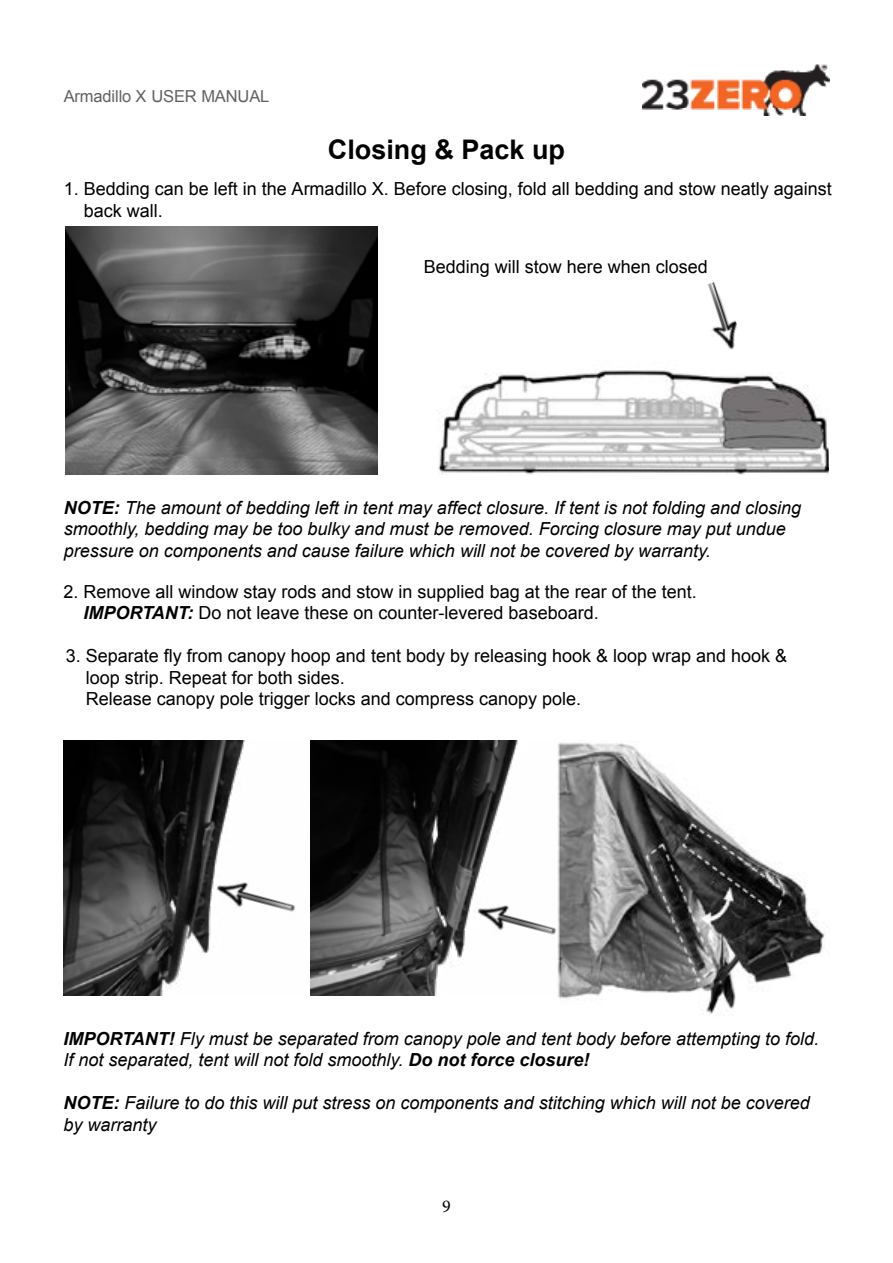
<style>
.page{position:relative;width:893px;height:1263px;background:#fff}
.page>*{position:absolute;margin:0;border:0;box-sizing:border-box;transform-origin:0 0}
.t1{font:700 27px "Arial";color:#000}
.t2{font:italic 18px/21.6px "Arial";color:#000}
.t3{font:18px/21.6px "Arial";color:#000}
.t4{font:18px "Minion Pro";color:#000}
.t5{font:16.5px "Arial";letter-spacing:-.01em;color:#616264}
.s1{font-weight:700}
.s2{font-weight:700;font-style:italic}
</style>
<div class="page">
<img style="left:642px;top:64px;width:187px;height:52px">
<img style="left:66px;top:227px;width:312px;height:248px">
<img style="left:707px;top:282px;width:30px;height:68px">
<img style="left:437px;top:370px;width:392px;height:105px">
<img style="left:64px;top:740px;width:454px;height:255px">
<img style="left:455px;top:864px;width:101px;height:112px">
<img style="left:194px;top:841px;width:122px;height:112px">
<img style="left:557px;top:742px;width:268px;height:272px">
<p class="t5" style="left:64px;top:85px;width:207px">Armadillo X USER MANUAL</p>
<h1 class="t1" style="left:328px;top:131px;width:239px">Closing &amp; Pack up</h1>
<p class="t3" style="left:84px;top:178px;width:750px;text-indent:-20px">1. Bedding can be left in the Armadillo X. Before closing, fold all bedding and stow neatly against back wall.</p>
<p class="t3" style="left:424px;top:256px;width:286px">Bedding will stow here when closed</p>
<p class="t2" style="left:64px;top:497px;width:739px"><span class="s1">NOTE:</span> The amount of bedding left in tent may affect closure. If tent is not folding and closing smoothly, bedding may be too bulky and must be removed. Forcing closure may put undue pressure on components and cause failure which will not be covered by warranty.</p>
<p class="t3" style="left:83px;top:581px;width:615px;text-indent:-20px">2. Remove all window stay rods and stow in supplied bag at the rear of the tent.<br><span class="s2">IMPORTANT:</span> Do not leave these on counter-levered baseboard.</p>
<p class="t3" style="left:86px;top:645px;width:703px;text-indent:-20px">3. Separate fly from canopy hoop and tent body by releasing hook &amp; loop wrap and hook &amp; loop strip. Repeat for both sides.<br>Release canopy pole trigger locks and compress canopy pole.</p>
<p class="t2" style="left:63px;top:1028px;width:757px"><span class="s1">IMPORTANT!</span> Fly must be separated from canopy pole and tent body before attempting to fold.<br>If not separated, tent will not fold smoothly. <span class="s1">Do not force closure!</span></p>
<p class="t2" style="left:63px;top:1092px;width:748px"><span class="s1">NOTE:</span> Failure to do this will put stress on components and stitching which will not be covered by warranty</p>
<p class="t4" style="left:442px;top:1194px;width:10px">9</p>
</div>
